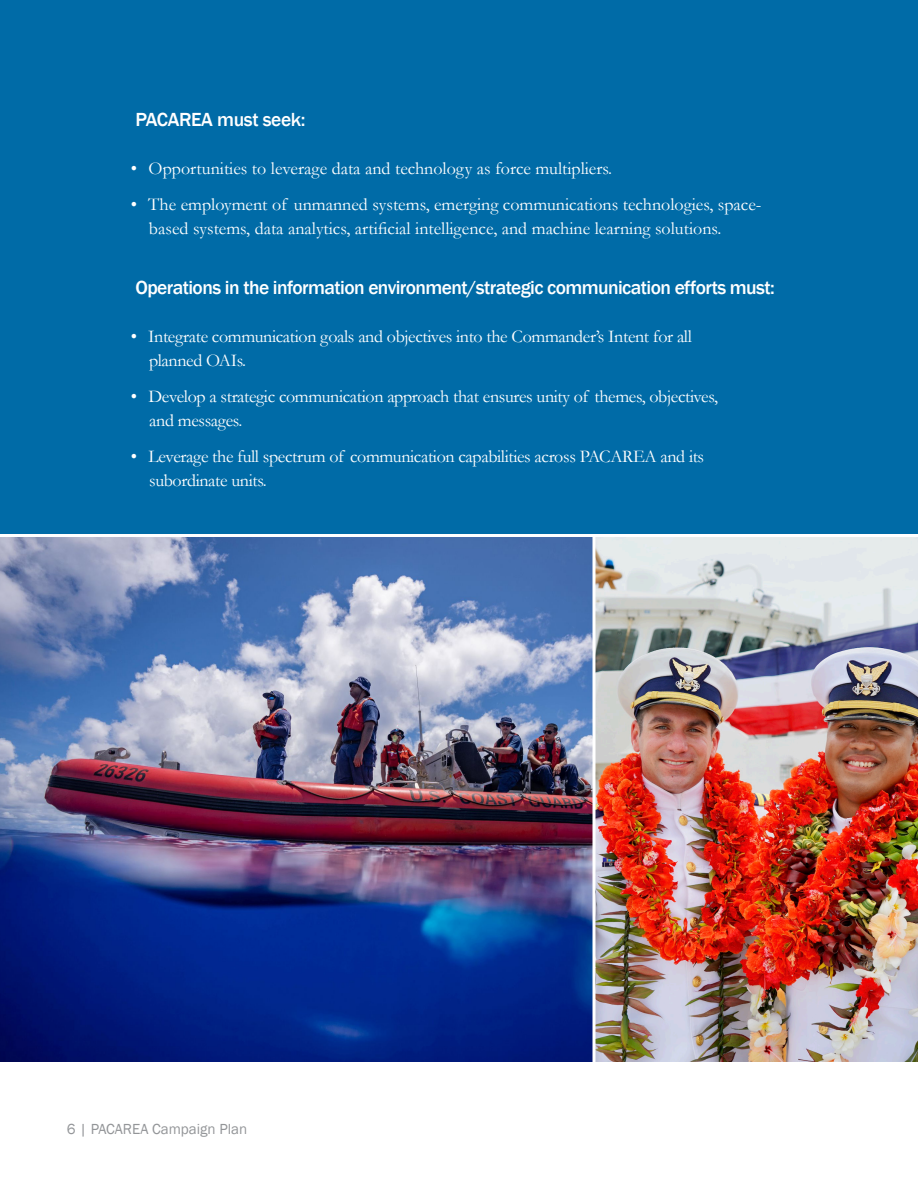
<style>
.page{position:relative;width:918px;height:1188px;background:#fff}
.page>*{position:absolute;margin:0;border:0;box-sizing:border-box;transform-origin:0 0}
.body_copy{font:500 19.5px "Franklin Gothic";letter-spacing:-.03em;color:#fff}
.t1{font:18px/24px "Garamond";letter-spacing:-.02em;color:#fff}
.t2{font:18px/24px "Garamond";color:#fff}
.t3{font:15px "Franklin Gothic";color:#939598}
</style>
<div class="page">
<div style="left:0;top:0;width:918px;height:534px;background:#006ba7"></div>
<img style="left:0;top:537px;width:918px;height:525px">
<svg style="left:592px;top:537px;width:4px;height:525px"></svg>
<p class="body_copy" style="left:136px;top:107px;width:171px">PACAREA must seek:</p>
<p class="t2" style="left:131px;top:156px;width:483px">• Opportunities to leverage data and technology as force multipliers.</p>
<p class="t2" style="left:149px;top:192px;width:614px;text-indent:-18px">• The employment of unmanned systems, emerging communications technologies, space&shy;based systems, data analytics, artificial intelligence, and machine learning solutions.</p>
<p class="body_copy" style="left:135px;top:275px;width:641px">Operations in the information environment/strategic communication efforts must:</p>
<p class="t1" style="left:149px;top:324px;width:544px;text-indent:-18px">• Integrate communication goals and objectives into the Commander’s Intent for all planned OAIs.</p>
<p class="t1" style="left:149px;top:384px;width:570px;text-indent:-19px">• Develop a strategic communication approach that ensures unity of themes, objectives, and messages.</p>
<p class="t1" style="left:149px;top:444px;width:557px;text-indent:-18px">• Leverage the full spectrum of communication capabilities across PACAREA and its subordinate units.</p>
<p class="t3" style="left:67px;top:1119px;width:182px">6 | PACAREA Campaign Plan</p>
</div>
